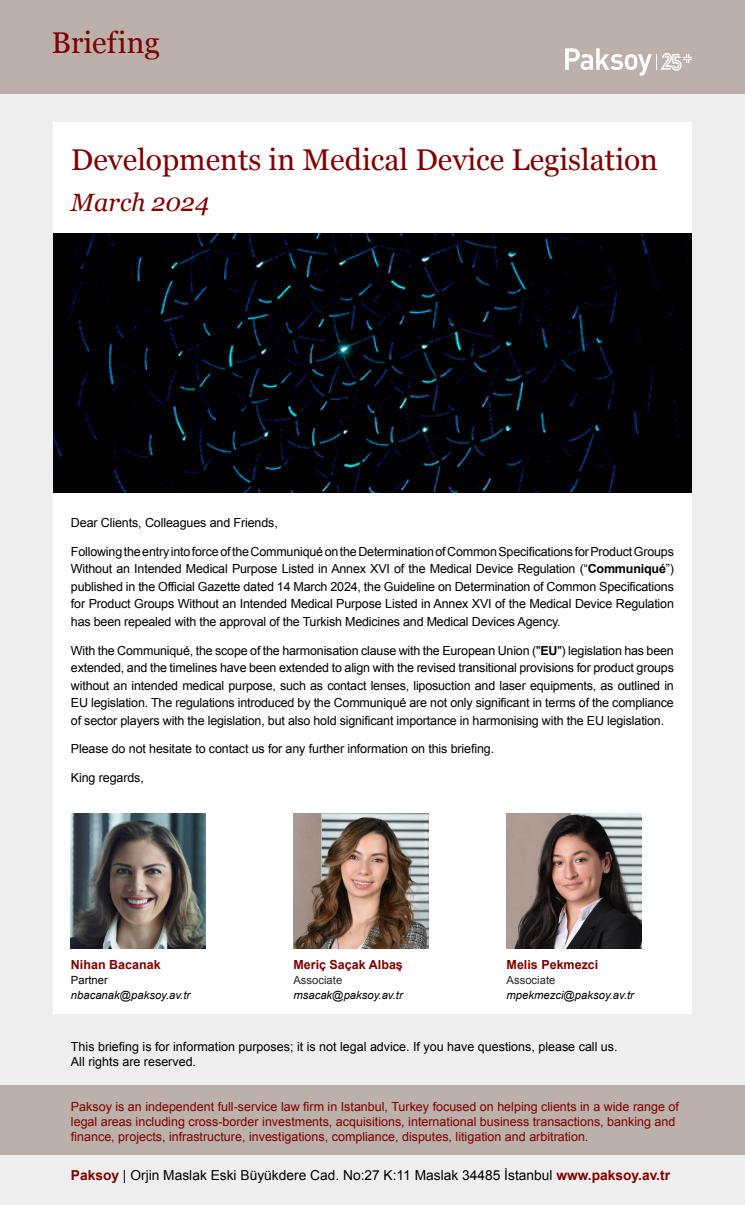
<style>
.page{position:relative;width:745px;height:1205px;background:#fff}
.page>*{position:absolute;margin:0;border:0;box-sizing:border-box;transform-origin:0 0}
.t1{font:30px "Georgia";color:#800000}
.t2{font:italic 25px "Georgia";color:#800000}
.t3{font:13.75px "Arial";color:#000}
.t4{font:12.5px/17.5px "Arial";letter-spacing:-.01em;color:#000;text-align:justify}
.t5{font:12.5px/15px "Arial";color:#800000}
.t6{font:700 12.5px "Arial";color:#800000}
.t7{font:italic 11.25px "Arial";color:#000}
.t8{font:11.25px "Arial";color:#282828}
.t9{font:11.25px "Arial";color:#000}
.s1{font-weight:700}
.s2{font-weight:700;color:#800000}
</style>
<div class="page">
<div style="left:0;top:0;width:744px;height:1205px;background:#eee"></div>
<div style="left:0;top:0;width:744px;height:93px;background:#bbb1aa"></div>
<div style="left:53px;top:123px;width:638px;height:890px;background:#fff"></div>
<img style="left:53px;top:233px;width:638px;height:259px">
<svg style="left:565px;top:48px;width:126px;height:28px"></svg>
<div style="left:0;top:1085px;width:744px;height:70px;background:#bbb1aa"></div>
<img style="left:71px;top:813px;width:135px;height:135px">
<img style="left:293px;top:813px;width:135px;height:135px">
<img style="left:506px;top:813px;width:135px;height:135px">
<h1 class="t1" style="left:51px;top:21px;width:110px">Briefing</h1>
<h1 class="t1" style="left:71px;top:137px;width:588px">Developments in Medical Device Legislation</h1>
<h2 class="t2" style="left:71px;top:184px;width:139px">March 2024</h2>
<p class="t4" style="left:71px;top:514px;width:208px">Dear Clients, Colleagues and Friends,</p>
<p class="t4" style="left:71px;top:543px;width:604px">Following the entry into force of the Communiqué on the Determination of Common Specifications for Product Groups Without an Intended Medical Purpose Listed in Annex XVI of the Medical Device Regulation (“<span class="s1">Communiqué</span>”) published in the Official Gazette dated 14 March 2024, the Guideline on Determination of Common Specifications for Product Groups Without an Intended Medical Purpose Listed in Annex XVI of the Medical Device Regulation has been repealed with the approval of the Turkish Medicines and Medical Devices Agency.</p>
<p class="t4" style="left:71px;top:641px;width:604px">With the Communiqué, the scope of the harmonisation clause with the European Union ("<span class="s1">EU</span>") legislation has been extended, and the timelines have been extended to align with the revised transitional provisions for product groups without an intended medical purpose, such as contact lenses, liposuction and laser equipments, as outlined in EU legislation. The regulations introduced by the Communiqué are not only significant in terms of the compliance of sector players with the legislation, but also hold significant importance in harmonising with the EU legislation.</p>
<p class="t4" style="left:71px;top:740px;width:424px">Please do not hesitate to contact us for any further information on this briefing.</p>
<p class="t4" style="left:71px;top:769px;width:74px">King regards,</p>
<p class="t6" style="left:71px;top:956px;width:91px">Nihan Bacanak</p>
<p class="t9" style="left:71px;top:972px;width:38px">Partner</p>
<p class="t7" style="left:71px;top:988px;width:121px">nbacanak@paksoy.av.tr</p>
<p class="t6" style="left:293px;top:956px;width:111px">Meriç Saçak Albaş</p>
<p class="t8" style="left:293px;top:972px;width:50px">Associate</p>
<p class="t7" style="left:293px;top:988px;width:111px">msacak@paksoy.av.tr</p>
<p class="t6" style="left:506px;top:956px;width:93px">Melis Pekmezci</p>
<p class="t8" style="left:506px;top:972px;width:50px">Associate</p>
<p class="t7" style="left:506px;top:988px;width:129px">mpekmezci@paksoy.av.tr</p>
<p class="t4" style="left:71px;top:1039px;width:548px;line-height:15px">This briefing is for information purposes; it is not legal advice. If you have questions, please call us.<br>All rights are reserved.</p>
<p class="t5" style="left:71px;top:1099px;width:609px">Paksoy is an independent full-service law firm in Istanbul, Turkey focused on helping clients in a wide range of legal areas including cross-border investments, acquisitions, international business transactions, banking and finance, projects, infrastructure, investigations, compliance, disputes, litigation and arbitration.</p>
<p class="t3" style="left:71px;top:1166px;width:600px"><span class="s2">Paksoy</span> | Orjin Maslak Eski Büyükdere Cad. No:27 K:11 Maslak 34485 İstanbul <span class="s2">www.paksoy.av.tr</span></p>
</div>
